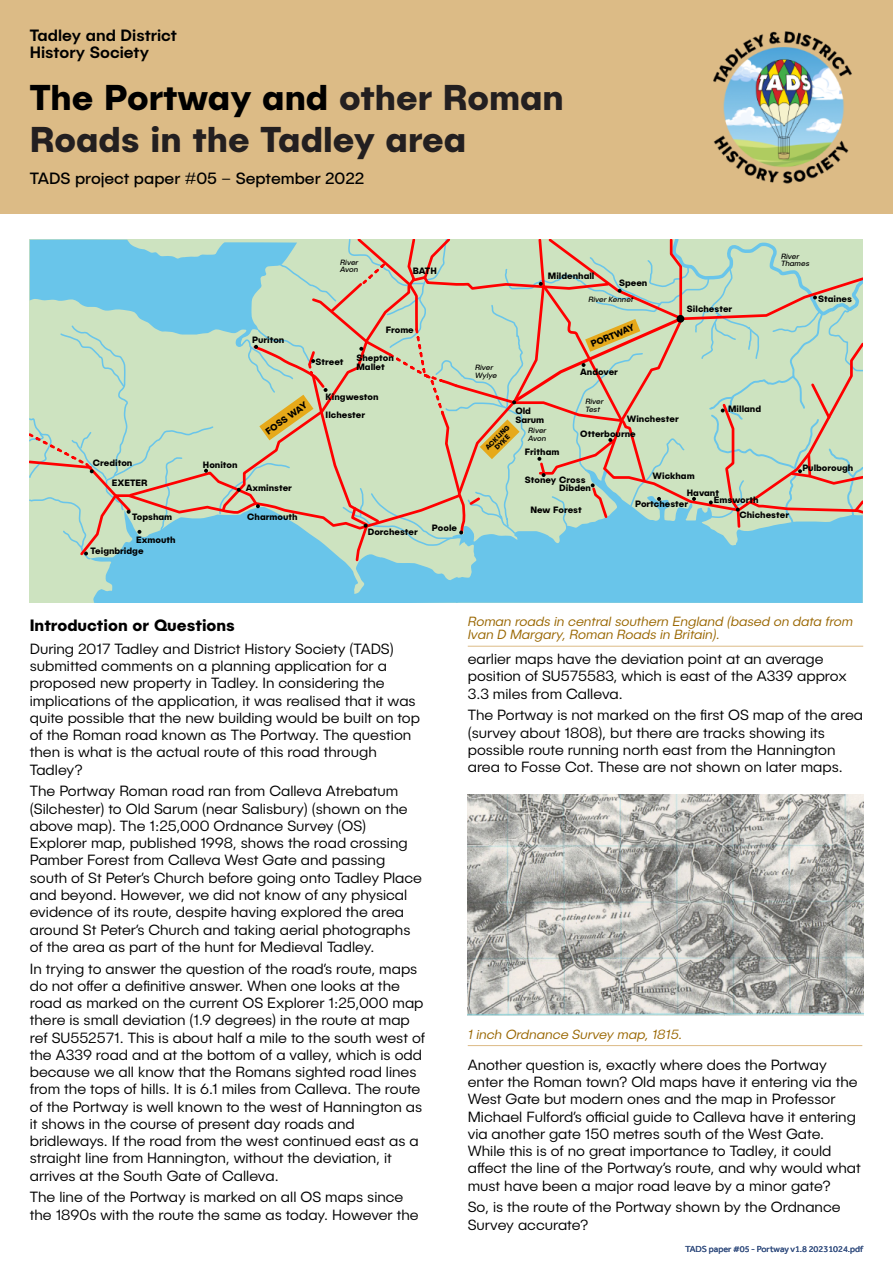
<style>
.page{position:relative;width:893px;height:1263px;background:#fff}
.page>*{position:absolute;margin:0;border:0;box-sizing:border-box;transform-origin:0 0}
.t1{font:700 36px/41.4px "Publica Sans";color:#231f20}
.t2{font:16.5px "Publica Sans";color:#000}
.t3{font:500 16.5px/16.5px "Publica Sans";color:#000}
.t4{font:700 16.5px "Publica Sans";color:#000}
.t5{font:300 15px/17.2px "Publica Sans";color:#000}
.t6{font:italic 300 13.5px/13.5px "Publica Sans";color:#960}
.t7{font:700 9.3px/16px "Publica Sans";color:#000}
.t8{font:9px "Effra";color:#385282}
.t9{font:italic 7.65px/7.6px "Publica Sans";color:#000}
.t10{font:700 6.9px/6.9px "Publica Sans";color:#000;text-align:center}
.s1{color:#000}
</style>
<div class="page">
<div style="left:0;top:0;width:893px;height:214px;background:#dcbb86"></div>
<img style="left:713px;top:31px;width:139px;height:153px">
<hr style="left:468px;top:646px;width:395px;height:1px;background:#dcbb86">
<svg style="left:30px;top:240px;width:833px;height:363px;background:#b4d1c2"></svg>
<img style="left:468px;top:794px;width:395px;height:222px">
<hr style="left:468px;top:1045px;width:394px;height:1px;background:#dcbb86">
<p class="t3" style="left:30px;top:28px;width:149px">Tadley and District<br>History Society</p>
<h1 class="t1" style="left:30px;top:79px;width:535px"><span class="s1">The Portway and</span> other Roman<br>Roads in the Tadley area</h1>
<p class="t2" style="left:30px;top:171px;width:336px">TADS project paper #05 – September 2022</p>
<p class="t9" style="left:340px;top:258px;width:20px">River<br>Avon</p>
<p class="t7" style="left:413px;top:263px;width:25px">BATH</p>
<p class="t7" style="left:252px;top:333px;width:34px">Puriton</p>
<p class="t7" style="left:315px;top:354px;width:30px">Street</p>
<p class="t7" style="left:386px;top:323px;width:30px">Frome</p>
<p class="t7" style="left:356px;top:353px;width:39px;line-height:9.3px">Shepton<br>Mallet</p>
<p class="t7" style="left:262px;top:426px;width:50px;rotate:-36deg">FOSS WAY</p>
<p class="t7" style="left:326px;top:389px;width:54px">Kingweston</p>
<p class="t7" style="left:326px;top:407px;width:41px">Ilchester</p>
<p class="t7" style="left:93px;top:455px;width:41px">Crediton</p>
<p class="t7" style="left:203px;top:457px;width:36px">Honiton</p>
<p class="t7" style="left:112px;top:475px;width:37px">EXETER</p>
<p class="t7" style="left:132px;top:510px;width:42px">Topsham</p>
<p class="t7" style="left:136px;top:532px;width:41px">Exmouth</p>
<p class="t7" style="left:91px;top:543px;width:54px">Teignbridge</p>
<p class="t7" style="left:246px;top:480px;width:48px">Axminster</p>
<p class="t7" style="left:247px;top:509px;width:52px">Charmouth</p>
<p class="t7" style="left:368px;top:525px;width:52px">Dorchester</p>
<p class="t7" style="left:432px;top:521px;width:27px">Poole</p>
<p class="t9" style="left:475px;top:364px;width:24px">River<br>Wylye</p>
<p class="t7" style="left:548px;top:269px;width:48px">Mildenhall</p>
<p class="t7" style="left:619px;top:275px;width:30px">Speen</p>
<p class="t9" style="left:588px;top:296px;width:47px">River Kennet</p>
<p class="t7" style="left:588px;top:337px;width:48px;rotate:-22deg">PORTWAY</p>
<p class="t7" style="left:580px;top:364px;width:39px">Andover</p>
<p class="t7" style="left:687px;top:301px;width:47px">Silchester</p>
<p class="t9" style="left:781px;top:253px;width:30px">River<br>Thames</p>
<p class="t7" style="left:818px;top:292px;width:35px">Staines</p>
<p class="t9" style="left:585px;top:398px;width:20px">River</p>
<p class="t7" style="left:728px;top:401px;width:35px">Milland</p>
<p class="t7" style="left:515px;top:403px;width:17px">Old</p>
<p class="t9" style="left:585px;top:405px;width:16px">Test</p>
<p class="t7" style="left:515px;top:412px;width:30px">Sarum</p>
<p class="t7" style="left:525px;top:444px;width:36px">Fritham</p>
<p class="t7" style="left:559px;top:476px;width:33px;line-height:8.6px;text-indent:-34px">Stoney Cross<br>Dibden</p>
<p class="t7" style="left:530px;top:502px;width:53px">New Forest</p>
<p class="t7" style="left:627px;top:411px;width:53px">Winchester</p>
<p class="t10" style="left:484px;top:446px;width:33px;rotate:-45deg">ACKLING<br>DYKE</p>
<p class="t9" style="left:528px;top:427px;width:20px">River<br>Avon</p>
<p class="t7" style="left:580px;top:426px;width:57px">Otterbourne</p>
<p class="t7" style="left:687px;top:469px;width:34px;text-indent:-34px">Wickham<br>Havant</p>
<p class="t7" style="left:714px;top:492px;width:46px">Emsworth</p>
<p class="t7" style="left:635px;top:496px;width:55px">Portchester</p>
<p class="t7" style="left:739px;top:507px;width:51px">Chichester</p>
<p class="t7" style="left:802px;top:460px;width:52px">Pulborough</p>
<p class="t4" style="left:30px;top:617px;width:207px">Introduction or Questions</p>
<p class="t5" style="left:30px;top:641px;width:392px">During 2017 Tadley and District History Society (TADS) submitted comments on a planning application for a proposed new property in Tadley. In considering the implications of the application, it was realised that it was quite possible that the new building would be built on top of the Roman road known as The Portway. The question then is what is the actual route of this road through Tadley?</p>
<p class="t5" style="left:30px;top:783px;width:394px">The Portway Roman road ran from Calleva Atrebatum (Silchester) to Old Sarum (near Salisbury) (shown on the above map). The 1:25,000 Ordnance Survey (OS)<br>Explorer map, published 1998, shows the road crossing Pamber Forest from Calleva West Gate and passing south of St Peter’s Church before going onto Tadley Place and beyond. However, we did not know of any physical evidence of its route, despite having explored the area around St Peter’s Church and taking aerial photographs of the area as part of the hunt for Medieval Tadley.</p>
<p class="t5" style="left:30px;top:960px;width:397px">In trying to answer the question of the road’s route, maps do not offer a definitive answer. When one looks at the road as marked on the current OS Explorer 1:25,000 map there is small deviation (1.9 degrees) in the route at map ref SU552571. This is about half a mile to the south west of the A339 road and at the bottom of a valley, which is odd because we all know that the Romans sighted road lines from the tops of hills. It is 6.1 miles from Calleva. The route of the Portway is well known to the west of Hannington as it shows in the course of present day roads and bridleways. If the road from the west continued east as a straight line from Hannington, without the deviation, it arrives at the South Gate of Calleva.</p>
<p class="t5" style="left:30px;top:1189px;width:390px">The line of the Portway is marked on all OS maps since the 1890s with the route the same as today. However the</p>
<p class="t6" style="left:468px;top:615px;width:387px">Roman roads in central southern England (based on data from<br>Ivan D Margary, Roman Roads in Britain).</p>
<p class="t5" style="left:468px;top:651px;width:380px">earlier maps have the deviation point at an average position of SU575583, which is east of the A339 approx<br>3.3 miles from Calleva.</p>
<p class="t5" style="left:468px;top:707px;width:397px">The Portway is not marked on the first OS map of the area (survey about 1808), but there are tracks showing its possible route running north east from the Hannington area to Fosse Cot. These are not shown on later maps.</p>
<p class="t6" style="left:468px;top:1028px;width:216px">1 inch Ordnance Survey map, 1815.</p>
<p class="t5" style="left:468px;top:1057px;width:395px">Another question is, exactly where does the Portway enter the Roman town? Old maps have it entering via the West Gate but modern ones and the map in Professor Michael Fulford’s official guide to Calleva have it entering via another gate 150 metres south of the West Gate.<br>While this is of no great importance to Tadley, it could affect the line of the Portway’s route, and why would what must have been a major road leave by a minor gate?</p>
<p class="t5" style="left:468px;top:1199px;width:374px">So, is the route of the Portway shown by the Ordnance<br>Survey accurate?</p>
<p class="t8" style="left:685px;top:1245px;width:179px">TADS paper #05 - Portway v1.8 20231024.pdf</p>
</div>
